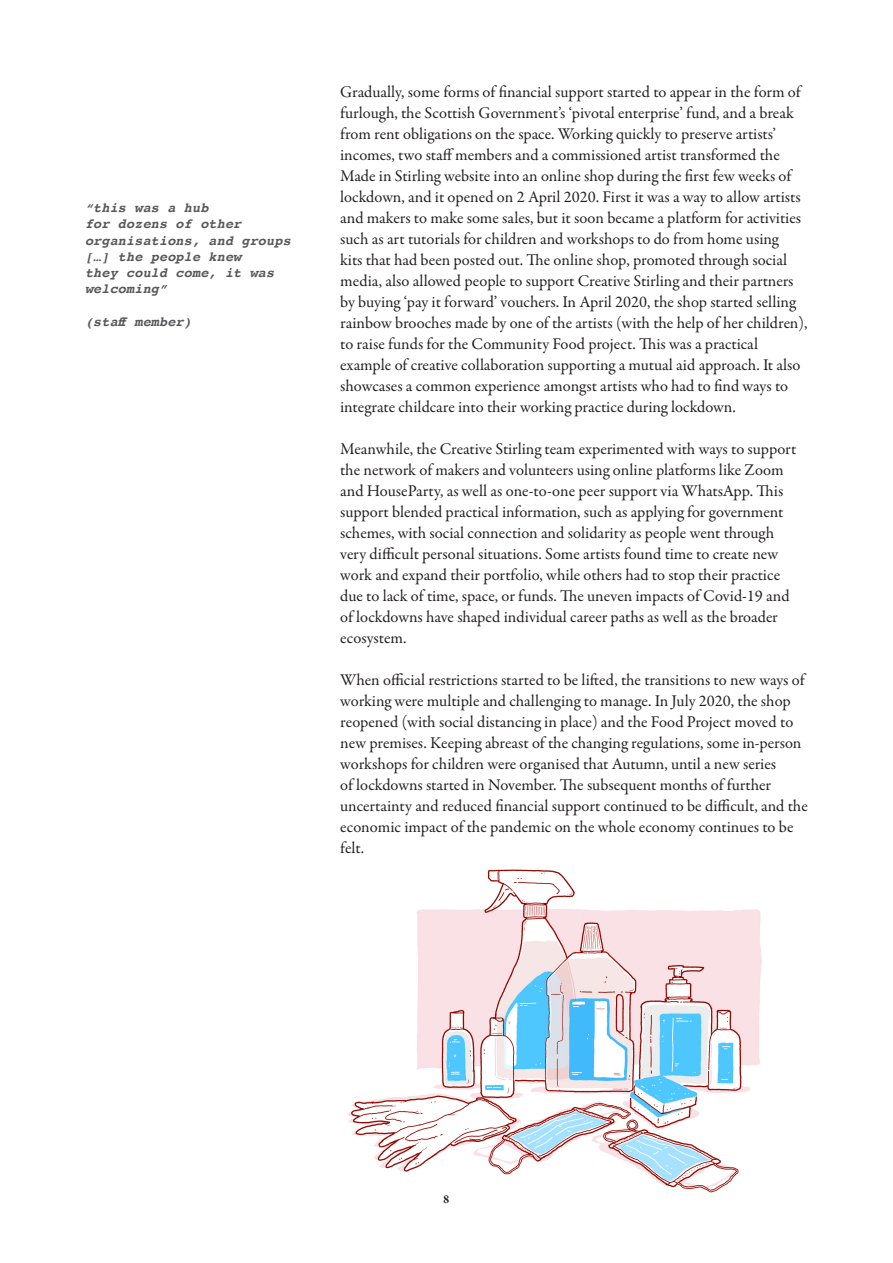
<style>
.page{position:relative;width:893px;height:1263px;background:#fff}
.page>*{position:absolute;margin:0;border:0;box-sizing:border-box;transform-origin:0 0}
.Main_body{font:16.5px/21px "Garamond Premr Pro";color:#231f20}
.t1{font:italic 700 13.5px/16.2px "Courier";letter-spacing:.01em;color:#57585a}
.t2{font:700 12px "Garamond Premr Pro";color:#231f20}
</style>
<div class="page">
<img style="left:347px;top:869px;width:415px;height:324px">
<p class="t1" style="left:85px;top:199px;width:207px">“this was a hub<br>for dozens of other organisations, and groups […] the people knew<br>they could come, it was welcoming”</p>
<p class="t1" style="left:85px;top:313px;width:108px">(staff member)</p>
<p class="Main_body" style="left:340px;top:82px;width:469px">Gradually, some forms of financial support started to appear in the form of furlough, the Scottish Government’s ‘pivotal enterprise’ fund, and a break from rent obligations on the space. Working quickly to preserve artists’ incomes, two staff members and a commissioned artist transformed the Made in Stirling website into an online shop during the first few weeks of lockdown, and it opened on 2 April 2020. First it was a way to allow artists and makers to make some sales, but it soon became a platform for activities such as art tutorials for children and workshops to do from home using<br>kits that had been posted out. The online shop, promoted through social media, also allowed people to support Creative Stirling and their partners by buying ‘pay it forward’ vouchers. In April 2020, the shop started selling rainbow brooches made by one of the artists (with the help of her children), to raise funds for the Community Food project. This was a practical example of creative collaboration supporting a mutual aid approach. It also showcases a common experience amongst artists who had to find ways to integrate childcare into their working practice during lockdown.</p>
<p class="Main_body" style="left:340px;top:439px;width:458px">Meanwhile, the Creative Stirling team experimented with ways to support the network of makers and volunteers using online platforms like Zoom and HouseParty, as well as one-to-one peer support via WhatsApp. This support blended practical information, such as applying for government schemes, with social connection and solidarity as people went through very difficult personal situations. Some artists found time to create new work and expand their portfolio, while others had to stop their practice due to lack of time, space, or funds. The uneven impacts of Covid-19 and of lockdowns have shaped individual career paths as well as the broader ecosystem.</p>
<p class="Main_body" style="left:340px;top:670px;width:469px">When official restrictions started to be lifted, the transitions to new ways of working were multiple and challenging to manage. In July 2020, the shop reopened (with social distancing in place) and the Food Project moved to new premises. Keeping abreast of the changing regulations, some in-person workshops for children were organised that Autumn, until a new series<br>of lockdowns started in November. The subsequent months of further uncertainty and reduced financial support continued to be difficult, and the economic impact of the pandemic on the whole economy continues to be felt.</p>
<p class="t2" style="left:443px;top:1191px;width:8px">8</p>
</div>
